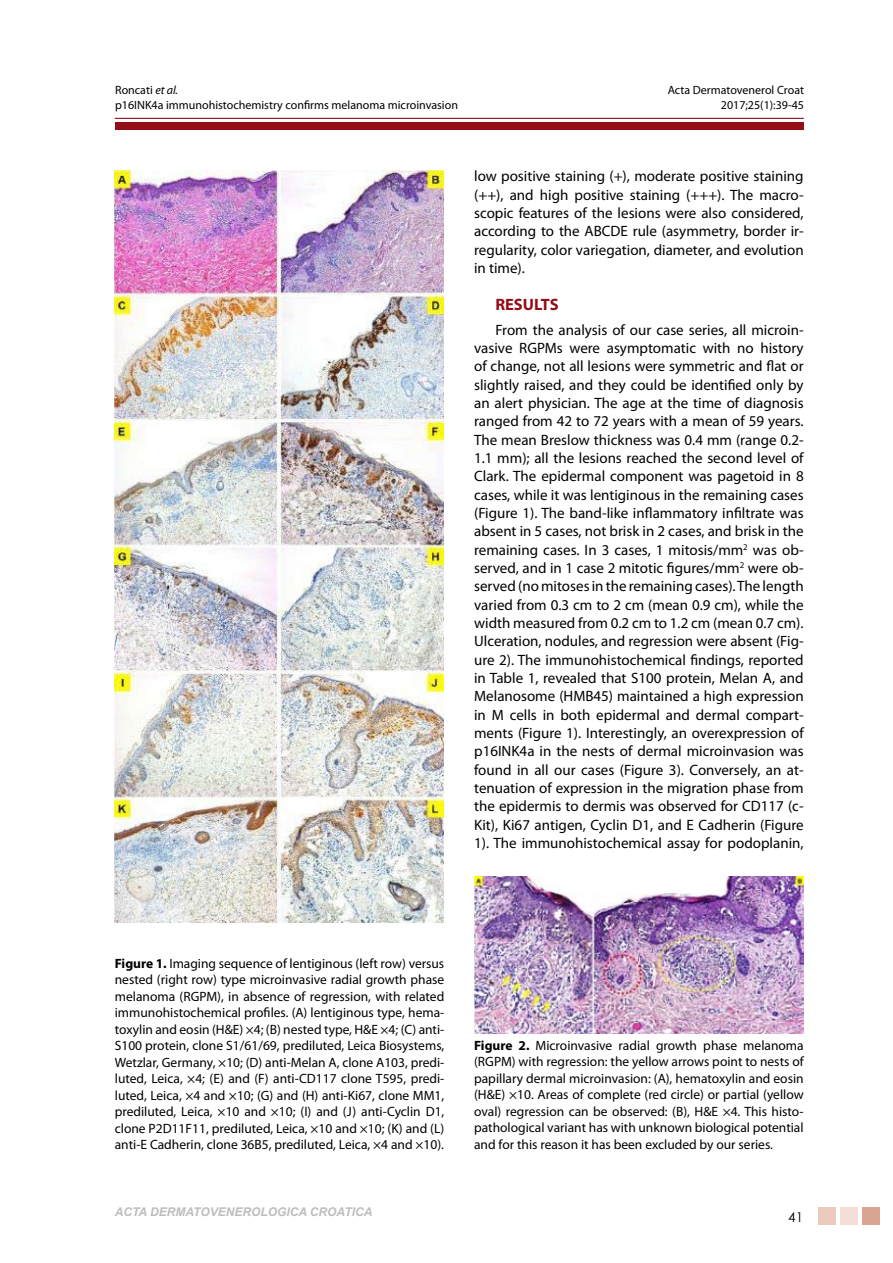
<style>
.page{position:relative;width:893px;height:1263px;background:#fff}
.page>*{position:absolute;margin:0;border:0;box-sizing:border-box;transform-origin:0 0}
.t1{font:700 16.5px "Myriad Pro";color:#930d17}
.t2{font:15px/18.3px "Myriad Pro";color:#000;text-align:justify}
.t3{font:13.5px/16.5px "Myriad Pro";color:#000;text-align:justify}
.t4{font:13.5px "Century Gothic";color:#000}
.t5{font:12px "Myriad Pro";color:#000}
.t6{font:italic 700 12px "Arial";color:#bcbdbe}
.s1{font-style:italic}
.s2{font-weight:700}
</style>
<div class="page">
<div style="left:115px;top:122px;width:689px;height:8px;background:#930d17"></div>
<hr style="left:115px;top:118px;width:689px;height:1px;background:#930d17">
<div style="left:818px;top:1207px;width:18px;height:18px;background:#eacbbe"></div>
<div style="left:840px;top:1207px;width:18px;height:18px;background:#f3dfd7"></div>
<div style="left:863px;top:1207px;width:17px;height:18px;background:#d9a591"></div>
<img style="left:115px;top:170px;width:329px;height:752px">
<img style="left:474px;top:876px;width:330px;height:157px">
<p class="t5" style="left:115px;top:83px;width:64px">Roncati <span class="s1">et al.</span></p>
<p class="t5" style="left:668px;top:83px;width:138px">Acta Dermatovenerol Croat</p>
<p class="t5" style="left:115px;top:97px;width:344px">p16INK4a immunohistochemistry confirms melanoma microinvasion</p>
<p class="t5" style="left:721px;top:97px;width:85px">2017;25(1):39-45</p>
<p class="t2" style="left:474px;top:167px;width:331px">low positive staining (+), moderate positive staining (++), and high positive staining (+++). The macro&shy;scopic features of the lesions were also considered, according to the ABCDE rule (asymmetry, border ir&shy;regularity, color variegation, diameter, and evolution in time).</p>
<p class="t1" style="left:495px;top:294px;width:65px">RESULTS</p>
<p class="t2" style="left:474px;top:320px;width:331px;text-indent:21px">From the analysis of our case series, all microin&shy;vasive RGPMs were asymptomatic with no history of change, not all lesions were symmetric and flat or slightly raised, and they could be identified only by an alert physician. The age at the time of diagnosis ranged from 42 to 72 years with a mean of 59 years.<br>The mean Breslow thickness was 0.4 mm (range 0.2- 1.1 mm); all the lesions reached the second level of Clark. The epidermal component was pagetoid in 8 cases, while it was lentiginous in the remaining cases (Figure 1). The band-like inflammatory infiltrate was absent in 5 cases, not brisk in 2 cases, and brisk in the remaining cases. In 3 cases, 1 mitosis/mm<sup>2</sup> was ob&shy;served, and in 1 case 2 mitotic figures/mm<sup>2</sup> were ob&shy;served (no mitoses in the remaining cases). The length varied from 0.3 cm to 2 cm (mean 0.9 cm), while the width measured from 0.2 cm to 1.2 cm (mean 0.7 cm).<br>Ulceration, nodules, and regression were absent (Fig&shy;ure 2). The immunohistochemical findings, reported in Table 1, revealed that S100 protein, Melan A, and Melanosome (HMB45) maintained a high expression in M cells in both epidermal and dermal compart&shy;ments (Figure 1). Interestingly, an overexpression of p16INK4a in the nests of dermal microinvasion was found in all our cases (Figure 3). Conversely, an at&shy;tenuation of expression in the migration phase from the epidermis to dermis was observed for CD117 (c-Kit), Ki67 antigen, Cyclin D1, and E Cadherin (Figure 1). The immunohistochemical assay for podoplanin,</p>
<p class="t3" style="left:115px;top:955px;width:331px"><span class="s2">Figure 1.</span> Imaging sequence of lentiginous (left row) versus nested (right row) type microinvasive radial growth phase melanoma (RGPM), in absence of regression, with related immunohistochemical profiles. (A) lentiginous type, hema&shy;toxylin and eosin (H&amp;E) ×4; (B) nested type, H&amp;E ×4; (C) anti-S100 protein, clone S1/61/69, prediluted, Leica Biosystems, Wetzlar, Germany, ×10; (D) anti-Melan A, clone A103, predi&shy;luted, Leica, ×4; (E) and (F) anti-CD117 clone T595, predi&shy;luted, Leica, ×4 and ×10; (G) and (H) anti-Ki67, clone MM1, prediluted, Leica, ×10 and ×10; (I) and (J) anti-Cyclin D1, clone P2D11F11, prediluted, Leica, ×10 and ×10; (K) and (L) anti-E Cadherin, clone 36B5, prediluted, Leica, ×4 and ×10).</p>
<p class="t6" style="left:115px;top:1204px;width:259px">ACTA DERMATOVENEROLOGICA CROATICA</p>
<p class="t3" style="left:474px;top:1037px;width:331px"><span class="s2">Figure 2.</span> Microinvasive radial growth phase melanoma (RGPM) with regression: the yellow arrows point to nests of papillary dermal microinvasion: (A), hematoxylin and eosin (H&amp;E) ×10. Areas of complete (red circle) or partial (yellow oval) regression can be observed: (B), H&amp;E ×4. This histo&shy;pathological variant has with unknown biological potential and for this reason it has been excluded by our series.</p>
<p class="t4" style="left:788px;top:1207px;width:16px">41</p>
</div>
